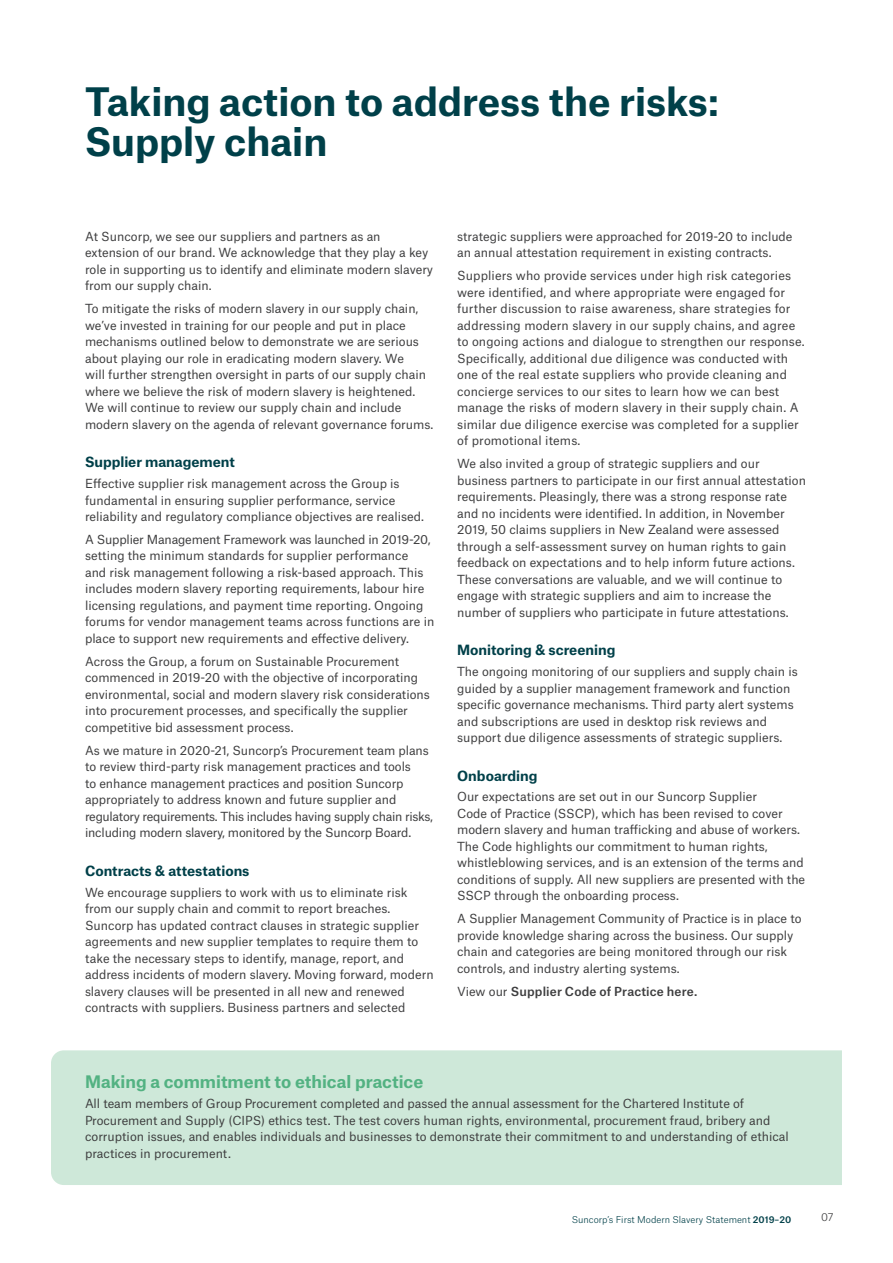
<style>
.page{position:relative;width:893px;height:1263px;background:#fff}
.page>*{position:absolute;margin:0;border:0;box-sizing:border-box;transform-origin:0 0}
.t1{font:700 37.5px/40.5px "Atlas Grotesk";color:#004049}
.t2{font:700 16.5px "Atlas Grotesk";color:#53b282}
.t3{font:700 13.5px "Atlas Grotesk";color:#004049}
.t4{font:12px/16.5px "Atlas Grotesk";color:#3e3e3f}
.t5{font:500 12px "Atlas Grotesk";letter-spacing:.015em;color:#3e3e3f}
.t6{font:300 10.5px "Atlas Grotesk";color:#3e3e3f}
.t7{font:300 9px "Atlas Grotesk";color:#004049}
.s1{font-weight:400}
.s2{font-weight:500}
</style>
<div class="page">
<div style="left:51px;top:1050px;width:791px;height:135px;background:#cee8d9"></div>
<h1 class="t1" style="left:85px;top:77px;width:635px">Taking action to address the risks:<br>Supply chain</h1>
<p class="t4" style="left:85px;top:227px;width:349px">At Suncorp, we see our suppliers and partners as an extension of our brand. We acknowledge that they play a key role in supporting us to identify and eliminate modern slavery from our supply chain.</p>
<p class="t4" style="left:85px;top:299px;width:350px">To mitigate the risks of modern slavery in our supply chain, we’ve invested in training for our people and put in place mechanisms outlined below to demonstrate we are serious about playing our role in eradicating modern slavery. We<br>will further strengthen oversight in parts of our supply chain where we believe the risk of modern slavery is heightened.<br>We will continue to review our supply chain and include modern slavery on the agenda of relevant governance forums.</p>
<p class="t3" style="left:85px;top:451px;width:151px">Supplier management</p>
<p class="t4" style="left:85px;top:474px;width:340px">Effective supplier risk management across the Group is fundamental in ensuring supplier performance, service reliability and regulatory compliance objectives are realised.</p>
<p class="t4" style="left:85px;top:530px;width:351px">A Supplier Management Framework was launched in 2019-20, setting the minimum standards for supplier performance<br>and risk management following a risk-based approach. This includes modern slavery reporting requirements, labour hire licensing regulations, and payment time reporting. Ongoing forums for vendor management teams across functions are in place to support new requirements and effective delivery.</p>
<p class="t4" style="left:85px;top:652px;width:346px">Across the Group, a forum on Sustainable Procurement commenced in 2019-20 with the objective of incorporating environmental, social and modern slavery risk considerations into procurement processes, and specifically the supplier competitive bid assessment process.</p>
<p class="t4" style="left:85px;top:741px;width:349px">As we mature in 2020-21, Suncorp’s Procurement team plans to review third-party risk management practices and tools<br>to enhance management practices and position Suncorp appropriately to address known and future supplier and regulatory requirements. This includes having supply chain risks, including modern slavery, monitored by the Suncorp Board.</p>
<p class="t3" style="left:85px;top:860px;width:166px">Contracts &amp; attestations</p>
<p class="t4" style="left:85px;top:882px;width:350px">We encourage suppliers to work with us to eliminate risk from our supply chain and commit to report breaches.<br>Suncorp has updated contract clauses in strategic supplier agreements and new supplier templates to require them to take the necessary steps to identify, manage, report, and address incidents of modern slavery. Moving forward, modern slavery clauses will be presented in all new and renewed contracts with suppliers. Business partners and selected</p>
<p class="t4" style="left:457px;top:227px;width:337px">strategic suppliers were approached for 2019-20 to include an annual attestation requirement in existing contracts.</p>
<p class="t4" style="left:457px;top:266px;width:349px">Suppliers who provide services under high risk categories were identified, and where appropriate were engaged for further discussion to raise awareness, share strategies for addressing modern slavery in our supply chains, and agree to ongoing actions and dialogue to strengthen our response.<br>Specifically, additional due diligence was conducted with one of the real estate suppliers who provide cleaning and concierge services to our sites to learn how we can best manage the risks of modern slavery in their supply chain. A similar due diligence exercise was completed for a supplier of promotional items.</p>
<p class="t4" style="left:457px;top:454px;width:350px">We also invited a group of strategic suppliers and our business partners to participate in our first annual attestation requirements. Pleasingly, there was a strong response rate and no incidents were identified. In addition, in November 2019, 50 claims suppliers in New Zealand were assessed through a self-assessment survey on human rights to gain feedback on expectations and to help inform future actions.<br>These conversations are valuable, and we will continue to engage with strategic suppliers and aim to increase the number of suppliers who participate in future attestations.</p>
<p class="t3" style="left:457px;top:639px;width:160px">Monitoring &amp; screening</p>
<p class="t4" style="left:457px;top:662px;width:342px">The ongoing monitoring of our suppliers and supply chain is guided by a supplier management framework and function specific governance mechanisms. Third party alert systems and subscriptions are used in desktop risk reviews and support due diligence assessments of strategic suppliers.</p>
<p class="t3" style="left:457px;top:764px;width:82px">Onboarding</p>
<p class="t4" style="left:457px;top:787px;width:350px">Our expectations are set out in our Suncorp Supplier<br>Code of Practice (SSCP), which has been revised to cover modern slavery and human trafficking and abuse of workers.<br>The Code highlights our commitment to human rights, whistleblowing services, and is an extension of the terms and conditions of supply. All new suppliers are presented with the SSCP through the onboarding process.</p>
<p class="t4" style="left:457px;top:909px;width:346px">A Supplier Management Community of Practice is in place to provide knowledge sharing across the business. Our supply chain and categories are being monitored through our risk controls, and industry alerting systems.</p>
<p class="t5" style="left:457px;top:981px;width:242px"><span class="s1">View our</span> Supplier Code of Practice here.</p>
<h2 class="t2" style="left:85px;top:1068px;width:340px">Making a commitment to ethical practice</h2>
<p class="t4" style="left:85px;top:1094px;width:705px">All team members of Group Procurement completed and passed the annual assessment for the Chartered Institute of Procurement and Supply (CIPS) ethics test. The test covers human rights, environmental, procurement fraud, bribery and corruption issues, and enables individuals and businesses to demonstrate their commitment to and understanding of ethical practices in procurement.</p>
<p class="t7" style="left:572px;top:1212px;width:221px">Suncorp’s First Modern Slavery Statement <span class="s2">2019–20</span></p>
<p class="t6" style="left:821px;top:1208px;width:14px">07</p>
</div>
